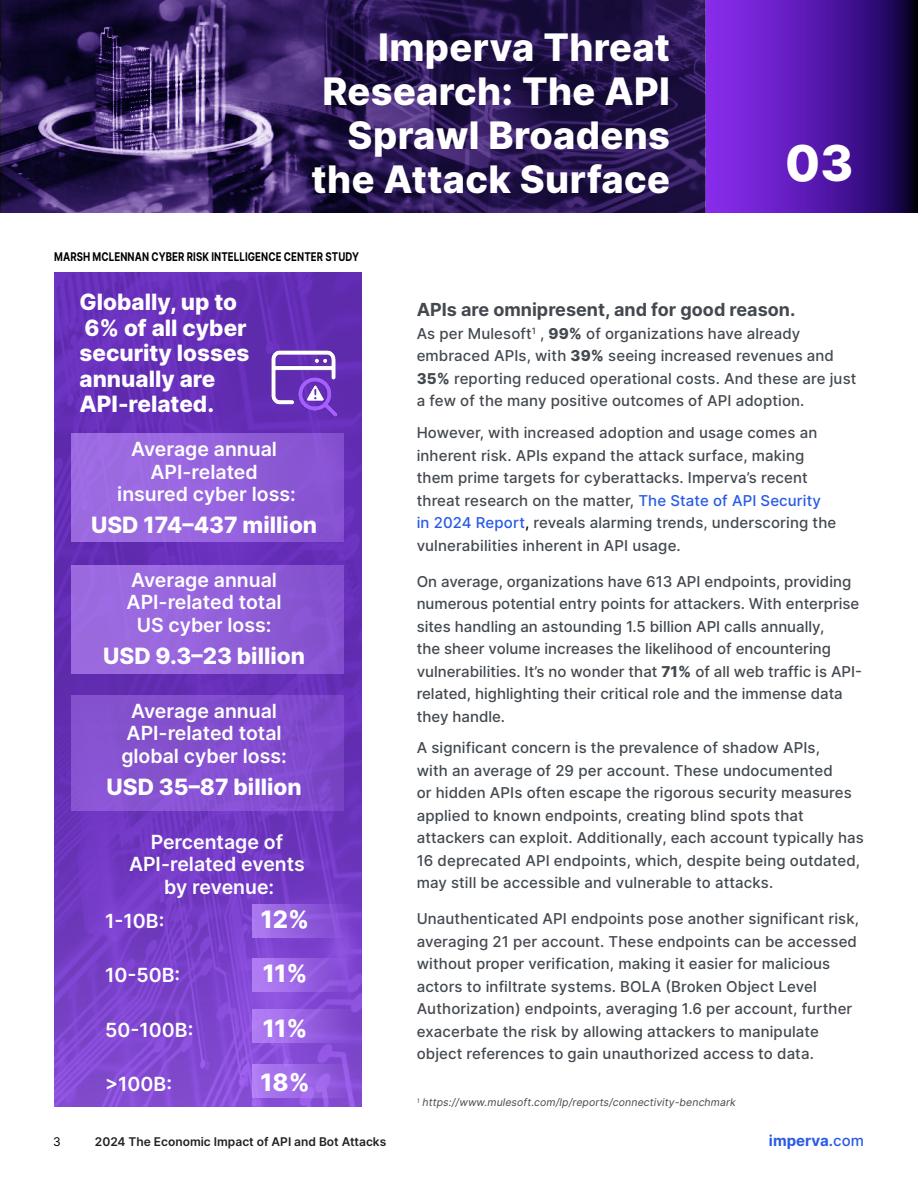
<style>
.page{position:relative;width:918px;height:1188px;background:#fff}
.page>*{position:absolute;margin:0;border:0;box-sizing:border-box;transform-origin:0 0}
.t1{font:800 49.5px "Inter";color:#fff}
.t2{font:800 37.95px/44px "Inter";letter-spacing:.01em;color:#fff;text-align:right}
.t3{font:800 24px "Inter";color:#fff}
.t4{font:800 22.5px/25.5px "Inter";color:#fff}
.t5{font:600 19.5px/22.5px "Inter";color:#fff;text-align:center}
.t6{font:700 18px "Inter";color:#43494f}
.t7{font:500 15px/22.5px "Inter";letter-spacing:.01em;color:#43494f}
.t8{font:700 15px "Inter";color:#285ae6}
.t9{font:700 12px "Inter";letter-spacing:.01em;color:#000;scale:.8 1}
.t10{font:600 12px "Inter";color:#212121}
.t11{font:12px "Inter";color:#000}
.t12{font:italic 10.5px "Inter";letter-spacing:.01em;color:#43494f}
.s1{font-weight:800}
.s2{color:#285ae6}
.s3{color:#000}
.s4{font-weight:600}
.s5{font-weight:500}
</style>
<div class="page">
<svg style="left:1px;top:0;width:917px;height:213px;background:#391e69"></svg>
<svg style="left:54px;top:272px;width:307px;height:835px;background:#7038c1"></svg>
<div style="left:252px;top:904px;width:102px;height:34px;background:linear-gradient(to right,#aa79ed,#7c42ce)"></div>
<div style="left:252px;top:958px;width:102px;height:34px;background:linear-gradient(to right,#b280f5,#8248d3)"></div>
<div style="left:252px;top:1009px;width:102px;height:34px;background:linear-gradient(to right,#b683f9,#7f46ce)"></div>
<svg style="left:252px;top:1064px;width:102px;height:34px;background:#9d67e6"></svg>
<div style="left:71px;top:433px;width:273px;height:109px;background:linear-gradient(to right,#a271e6,#8753d2)"></div>
<div style="left:71px;top:565px;width:273px;height:108px;background:linear-gradient(to right,#a070e3,#8652d1)"></div>
<div style="left:71px;top:695px;width:273px;height:115px;background:#8450cf"></div>
<img style="left:266px;top:344px;width:78px;height:78px">
<h2 class="t2" style="left:311px;top:25px;width:360px">Imperva Threat<br>Research: The API<br>Sprawl Broadens the Attack Surface</h2>
<p class="t9" style="left:54px;top:248px;width:383px">MARSH MCLENNAN CYBER RISK INTELLIGENCE CENTER STUDY</p>
<h1 class="t1" style="left:785px;top:127px;width:70px">03</h1>
<h3 class="t4" style="left:80px;top:289px;width:171px">Globally, up to<br>6% of all cyber security losses annually are<br>API-related.</h3>
<h3 class="t5" style="left:117px;top:437px;width:180px">Average annual<br>API-related insured cyber loss:</h3>
<h3 class="t4" style="left:91px;top:511px;width:228px">USD 174–437 million</h3>
<h3 class="t5" style="left:127px;top:568px;width:157px">Average annual<br>API-related total<br>US cyber loss:</h3>
<h3 class="t4" style="left:103px;top:642px;width:203px">USD 9.3–23 billion</h3>
<h3 class="t5" style="left:121px;top:699px;width:167px">Average annual<br>API-related total global cyber loss:</h3>
<h3 class="t4" style="left:106px;top:773px;width:197px">USD 35–87 billion</h3>
<h3 class="t5" style="left:129px;top:830px;width:177px">Percentage of<br>API-related events by revenue:</h3>
<h3 class="t5" style="left:105px;top:909px;width:61px">1-10B:</h3>
<h3 class="t3" style="left:261px;top:902px;width:50px">12%</h3>
<h3 class="t5" style="left:105px;top:964px;width:77px">10-50B:</h3>
<h3 class="t3" style="left:263px;top:956px;width:46px">11%</h3>
<h3 class="t5" style="left:105px;top:1018px;width:90px">50-100B:</h3>
<h3 class="t3" style="left:263px;top:1010px;width:46px">11%</h3>
<h3 class="t5" style="left:105px;top:1072px;width:68px">&gt;100B:</h3>
<h3 class="t3" style="left:261px;top:1065px;width:51px">18%</h3>
<p class="t6" style="left:417px;top:297px;width:380px">APIs are omnipresent, and for good reason.</p>
<p class="t7" style="left:417px;top:322px;width:441px">As per Mulesoft<sup>1</sup> , <span class="s1">99%</span> of organizations have already embraced APIs, with <span class="s1">39%</span> seeing increased revenues and <span class="s1">35%</span> reporting reduced operational costs. And these are just a few of the many positive outcomes of API adoption.</p>
<p class="t7" style="left:417px;top:421px;width:421px">However, with increased adoption and usage comes an inherent risk. APIs expand the attack surface, making them prime targets for cyberattacks. Imperva’s recent threat research on the matter, <span class="s2">The State of API Security in 2024 Report</span><span class="s3">,</span> reveals alarming trends, underscoring the vulnerabilities inherent in API usage.</p>
<p class="t7" style="left:417px;top:570px;width:447px">On average, organizations have 613 API endpoints, providing numerous potential entry points for attackers. With enterprise sites handling an astounding 1.5 billion API calls annually,<br>the sheer volume increases the likelihood of encountering vulnerabilities. It’s no wonder that <span class="s1">71%</span> of all web traffic is API&shy;related, highlighting their critical role and the immense data they handle.</p>
<p class="t7" style="left:417px;top:736px;width:449px">A significant concern is the prevalence of shadow APIs,<br>with an average of 29 per account. These undocumented<br>or hidden APIs often escape the rigorous security measures applied to known endpoints, creating blind spots that attackers can exploit. Additionally, each account typically has 16 deprecated API endpoints, which, despite being outdated, may still be accessible and vulnerable to attacks.</p>
<p class="t7" style="left:417px;top:907px;width:444px">Unauthenticated API endpoints pose another significant risk, averaging 21 per account. These endpoints can be accessed without proper verification, making it easier for malicious actors to infiltrate systems. BOLA (Broken Object Level Authorization) endpoints, averaging 1.6 per account, further exacerbate the risk by allowing attackers to manipulate object references to gain unauthorized access to data.</p>
<p class="t12" style="left:417px;top:1095px;width:321px"><sup>1</sup> https://www.mulesoft.com/lp/reports/connectivity-benchmark</p>
<p class="t11" style="left:53px;top:1133px;width:9px">3</p>
<p class="t10" style="left:95px;top:1133px;width:293px">2024 The Economic Impact of API and Bot Attacks</p>
<p class="t8" style="left:769px;top:1130px;width:97px">imperva<span class="s4">.</span><span class="s5">com</span></p>
</div>
